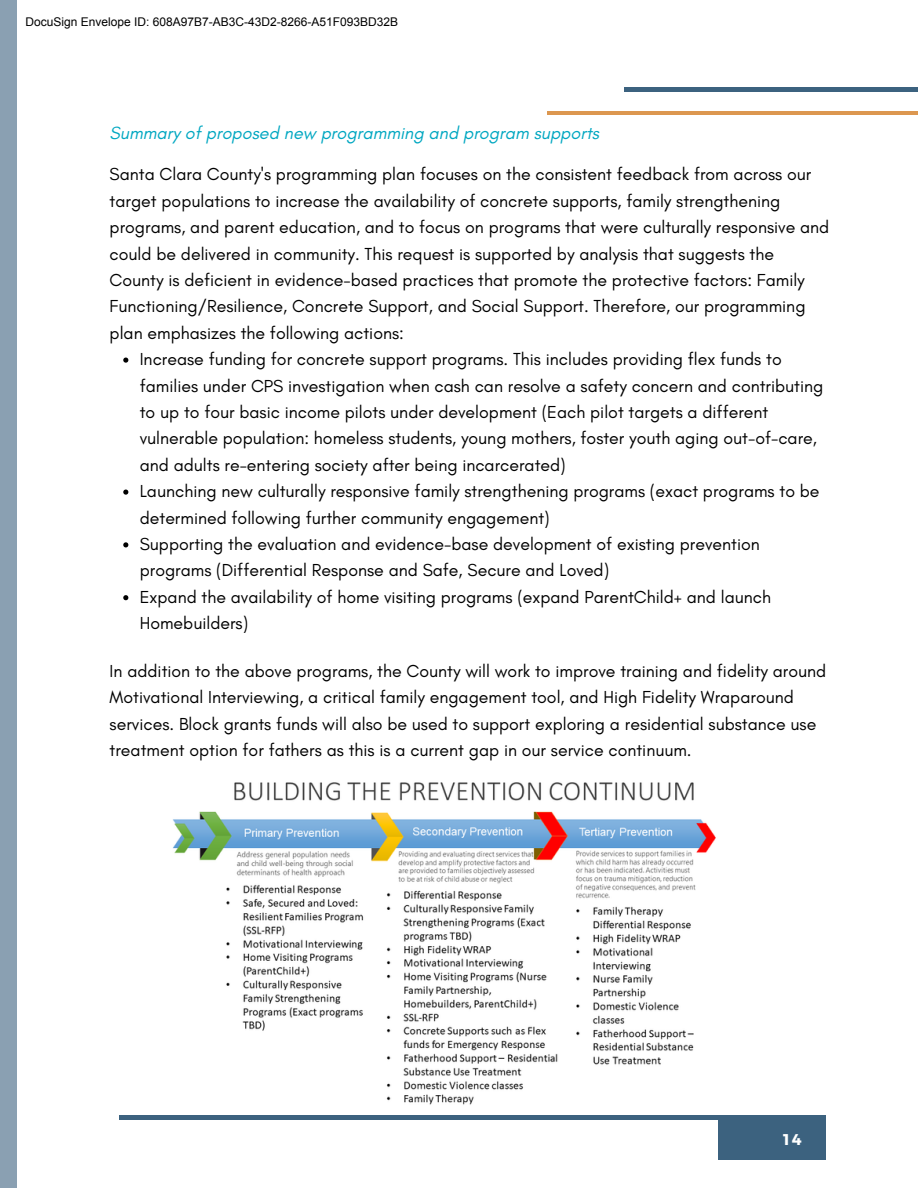
<style>
.page{position:relative;width:918px;height:1188px;background:#fff}
.page>*{position:absolute;margin:0;border:0;box-sizing:border-box;transform-origin:0 0}
.t1{font:italic 18px "Glacial Indifference";color:#00a7c1}
.t2{font:17.7px/26.4px "Glacial Indifference";color:#000}
.t3{font:700 15.6px "Montserrat";color:#fff}
.t4{font:12px "Arial";color:#000}
</style>
<div class="page">
<div style="left:718px;top:1116px;width:108px;height:44px;background:#3c627f"></div>
<hr style="left:120px;top:1116px;width:703px;height:3px;background:#3c627f">
<hr style="left:547px;top:111px;width:371px;height:4px;background:#dc9750">
<hr style="left:624px;top:88px;width:294px;height:3px;background:#3c627f">
<div style="left:0;top:0;width:16px;height:1188px;background:#8aa0b2"></div>
<svg style="left:123px;top:358px;width:5px;height:5px"></svg>
<svg style="left:123px;top:490px;width:5px;height:5px"></svg>
<svg style="left:123px;top:542px;width:5px;height:5px"></svg>
<svg style="left:123px;top:595px;width:5px;height:5px"></svg>
<img style="left:173px;top:782px;width:543px;height:323px">
<p class="t4" style="left:26px;top:15px;width:374px">DocuSign Envelope ID: 608A97B7-AB3C-43D2-8266-A51F093BD32B</p>
<p class="t1" style="left:110px;top:122px;width:491px">Summary of proposed new programming and program supports</p>
<p class="t2" style="left:110px;top:161px;width:721px">Santa Clara County's programming plan focuses on the consistent feedback from across our target populations to increase the availability of concrete supports, family strengthening programs, and parent education, and to focus on programs that were culturally responsive and could be delivered in community. This request is supported by analysis that suggests the County is deficient in evidence-based practices that promote the protective factors: Family Functioning/Resilience, Concrete Support, and Social Support. Therefore, our programming plan emphasizes the following actions:</p>
<p class="t2" style="left:140px;top:346px;width:685px">Increase funding for concrete support programs. This includes providing flex funds to families under CPS investigation when cash can resolve a safety concern and contributing to up to four basic income pilots under development (Each pilot targets a different vulnerable population: homeless students, young mothers, foster youth aging out-of-care, and adults re-entering society after being incarcerated)</p>
<p class="t2" style="left:140px;top:478px;width:681px">Launching new culturally responsive family strengthening programs (exact programs to be determined following further community engagement)</p>
<p class="t2" style="left:140px;top:531px;width:622px">Supporting the evaluation and evidence-base development of existing prevention programs (Differential Response and Safe, Secure and Loved)</p>
<p class="t2" style="left:140px;top:583px;width:633px">Expand the availability of home visiting programs (expand ParentChild+ and launch<br>Homebuilders)</p>
<p class="t2" style="left:110px;top:658px;width:718px">In addition to the above programs, the County will work to improve training and fidelity around Motivational Interviewing, a critical family engagement tool, and High Fidelity Wraparound services. Block grants funds will also be used to support exploring a residential substance use treatment option for fathers as this is a current gap in our service continuum.</p>
<p class="t3" style="left:783px;top:1129px;width:20px">14</p>
</div>
